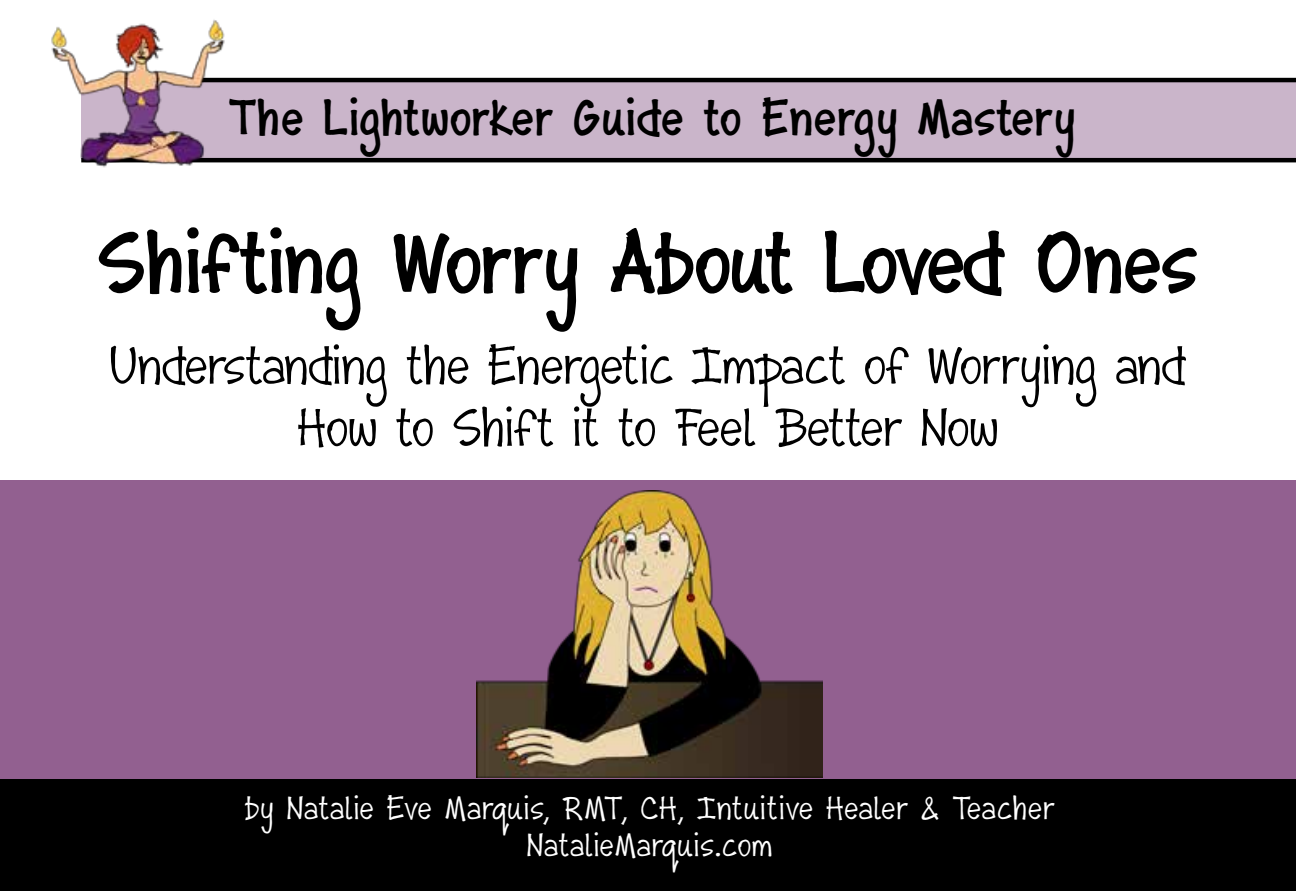
<style>
.page{position:relative;width:1296px;height:891px;background:#fff}
.page>*{position:absolute;margin:0;border:0;box-sizing:border-box;transform-origin:0 0}
.t1{font:700 85.5px "Monumint";letter-spacing:-.015em;color:#000}
.t2{font:51.75px/62.1px "Monumint";letter-spacing:-.025em;color:#000;text-align:center}
.t3{font:700 49.5px "Monumint";letter-spacing:.01em;color:#000}
.t4{font:700 40.5px "Monumint";color:#fff}
.t5{font:31.5px/37.8px "Monumint";color:#fff;text-align:center}
</style>
<div class="page">
<div style="left:0;top:458px;width:1296px;height:433px;background:#926090"></div>
<div style="left:0;top:0;width:1296px;height:480px;background:#fff"></div>
<div style="left:81px;top:82px;width:1215px;height:76px;background:#cab5ca"></div>
<div style="left:0;top:779px;width:1296px;height:112px;background:#000"></div>
<hr style="left:110px;top:78px;width:1186px;height:4px;background:#000">
<hr style="left:81px;top:158px;width:1215px;height:4px;background:#000">
<img style="left:51px;top:19px;width:177px;height:149px">
<img style="left:477px;top:491px;width:346px;height:286px">
<p class="t3" style="left:228px;top:83px;width:848px">The Lightworker Guide to Energy Mastery</p>
<h1 class="t1" style="left:97px;top:202px;width:1103px">Shifting Worry About Loved Ones</h1>
<p class="t2" style="left:109px;top:335px;width:1079px">Understanding the Energetic Impact of Worrying and<br>How to Shift it to Feel Better Now</p>
<p class="t5" style="left:244px;top:789px;width:812px">by Natalie Eve Marquis, RMT, CH, Intuitive Healer &amp; Teacher<br>NatalieMarquis.com</p>
<p class="t4" style="left:559px;top:812px;width:230px">Shifting Worry</p>
<p class="t4" style="left:557px;top:817px;width:230px">Shifting Worry</p>
</div>
